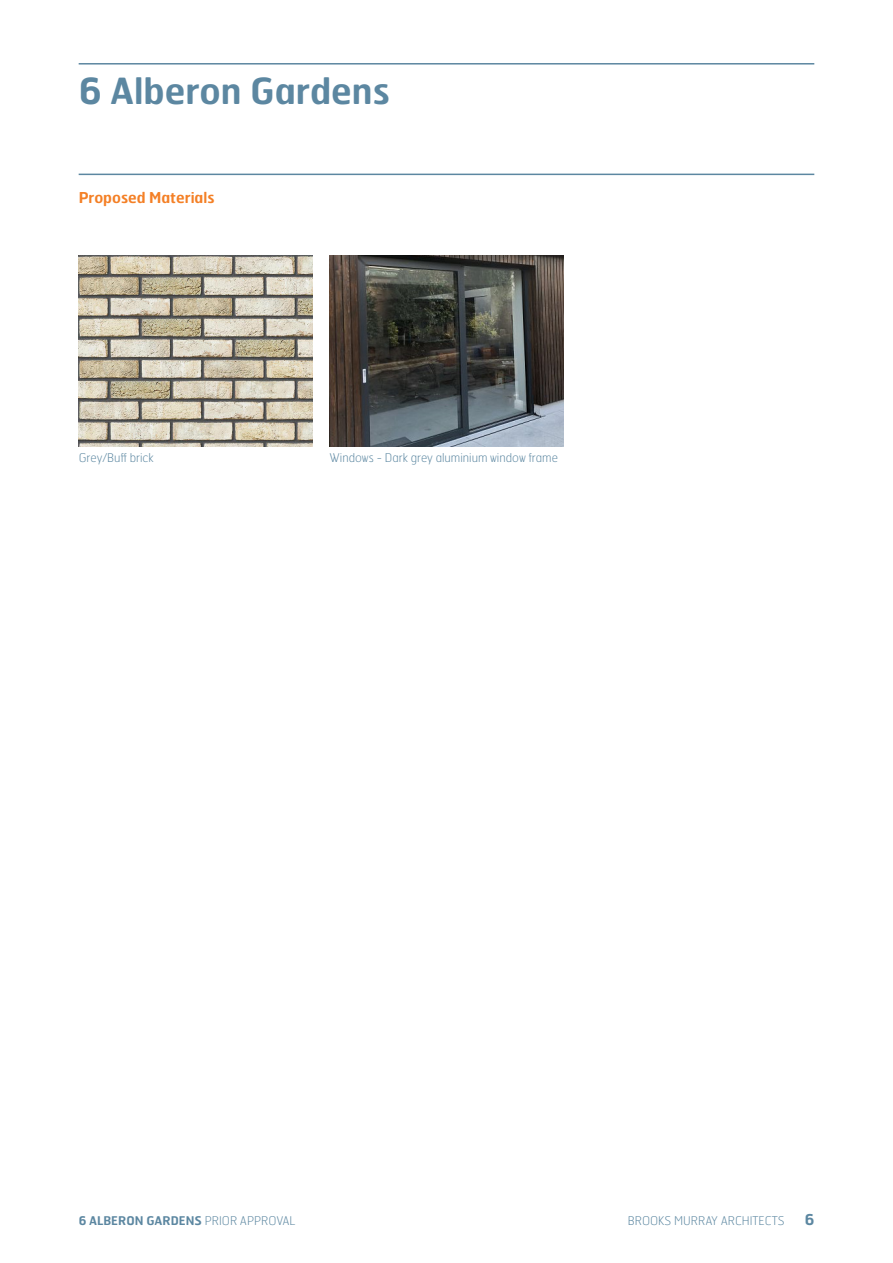
<style>
.page{position:relative;width:893px;height:1263px;background:#fff}
.page>*{position:absolute;margin:0;border:0;box-sizing:border-box;transform-origin:0 0}
.Cover_Subtitle{font:600 36px "Hermes FB";color:#5c87a1}
.Text_1_indent{font:600 15px "Hermes FB";color:#f48026}
.t1{font:600 15px "Hermes FB";color:#5c87a1}
.Cover_Title_Subtitle{font:100 12px "Hermes FB";color:#5c87a1}
.t2{font:600 12px "Hermes FB";color:#5c87a1}
.s1{font-weight:100}
</style>
<div class="page">
<hr style="left:79px;top:63px;width:735px;height:2px;background:#5c87a1">
<hr style="left:79px;top:174px;width:735px;height:1px;background:#5c87a1">
<img style="left:79px;top:255px;width:234px;height:191px">
<img style="left:330px;top:255px;width:233px;height:191px">
<p class="Cover_Subtitle" style="left:79px;top:68px;width:313px">6 Alberon Gardens</p>
<p class="Text_1_indent" style="left:79px;top:188px;width:137px">Proposed Materials</p>
<p class="Cover_Title_Subtitle" style="left:79px;top:450px;width:77px">Grey/Buff brick</p>
<p class="Cover_Title_Subtitle" style="left:330px;top:450px;width:230px">Windows - Dark grey aluminium window frame</p>
<p class="t2" style="left:79px;top:1212px;width:218px">6 ALBERON GARDENS <span class="s1">PRIOR APPROVAL</span></p>
<p class="Cover_Title_Subtitle" style="left:628px;top:1213px;width:158px">BROOKS MURRAY ARCHITECTS</p>
<p class="t1" style="left:805px;top:1209px;width:11px">6</p>
</div>
